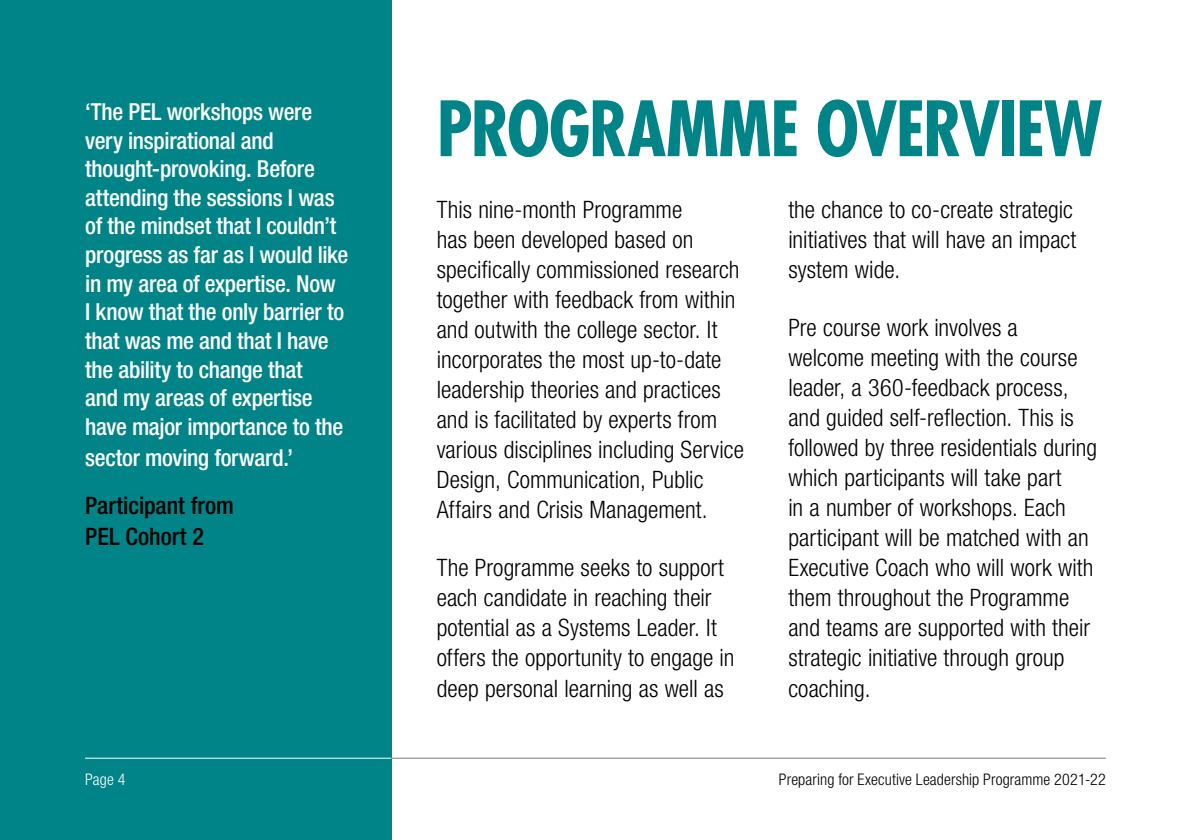
<style>
.page{position:relative;width:1191px;height:840px;background:#fff}
.page>*{position:absolute;margin:0;border:0;box-sizing:border-box;transform-origin:0 0}
.t1{font:700 condensed 74px "Futura";letter-spacing:-.025em;color:#008487}
.t2{font:300 condensed 24px/30px "Helvetica Neue LT";letter-spacing:.005em;color:#000}
.t3{font:500 condensed 24px/31px "Helvetica Neue LT";color:#000}
.t4{font:500 condensed 23.4px/28.6px "Helvetica Neue LT";letter-spacing:-.01em;color:#fff}
.t5{font:300 condensed 16px "Helvetica Neue LT";letter-spacing:.01em;color:#000}
.t6{font:300 condensed 16px "Helvetica Neue LT";color:#fff}
</style>
<div class="page">
<hr style="left:85px;top:757px;width:1021px;height:1px;background:#77787b">
<div style="left:0;top:0;width:391px;height:839px;background:#008487"></div>
<hr style="left:85px;top:757px;width:306px;height:1px;background:#fff">
<p class="t4" style="left:85px;top:97px;width:265px">‘The PEL workshops were very inspirational and thought-provoking. Before attending the sessions I was of the mindset that I couldn’t progress as far as I would like in my area of expertise. Now<br>I know that the only barrier to that was me and that I have the ability to change that<br>and my areas of expertise have major importance to the</p>
<p class="t4" style="left:85px;top:442px;width:209px">sector moving forward.’</p>
<p class="t3" style="left:85px;top:489px;width:150px">Participant from<br>PEL Cohort 2</p>
<h1 class="t1" style="left:437px;top:81px;width:667px">PROGRAMME OVERVIEW</h1>
<p class="t2" style="left:437px;top:194px;width:309px">This nine-month Programme<br>has been developed based on specifically commissioned research together with feedback from within and outwith the college sector. It incorporates the most up-to-date leadership theories and practices and is facilitated by experts from various disciplines including Service Design, Communication, Public Affairs and Crisis Management.</p>
<p class="t2" style="left:437px;top:552px;width:299px">The Programme seeks to support each candidate in reaching their potential as a Systems Leader. It offers the opportunity to engage in deep personal learning as well as</p>
<p class="t2" style="left:788px;top:194px;width:289px">the chance to co-create strategic initiatives that will have an impact system wide.</p>
<p class="t2" style="left:788px;top:312px;width:310px">Pre course work involves a welcome meeting with the course leader, a 360-feedback process, and guided self-reflection. This is followed by three residentials during which participants will take part<br>in a number of workshops. Each participant will be matched with an<br>Executive Coach who will work with them throughout the Programme and teams are supported with their strategic initiative through group coaching.</p>
<p class="t6" style="left:85px;top:770px;width:42px">Page 4</p>
<p class="t5" style="left:779px;top:770px;width:328px">Preparing for Executive Leadership Programme 2021-22</p>
</div>
